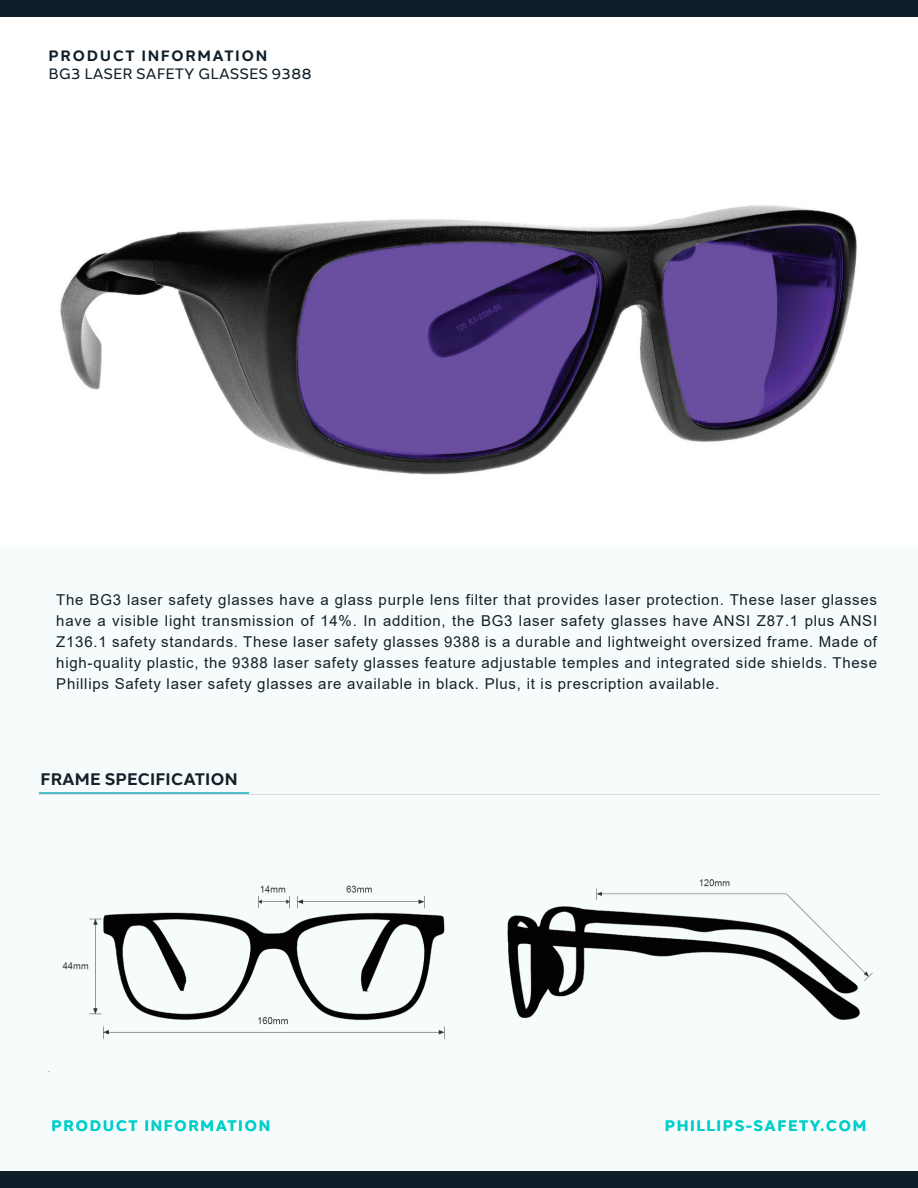
<style>
.page{position:relative;width:918px;height:1188px;background:#fff}
.page>*{position:absolute;margin:0;border:0;box-sizing:border-box;transform-origin:0 0}
.t1{font:700 16.65px "Halcom";color:#142028}
.t2{font:15px/21px "Arial";letter-spacing:.05em;color:#142028;text-align:justify}
.t3{font:700 15px "Halcom";letter-spacing:.1em;color:#00cfca}
.t4{font:15px "Halcom";color:#0f1e28}
.t5{font:700 15px "Halcom";letter-spacing:.1em;color:#0f1e28}
</style>
<div class="page">
<div style="left:0;top:545px;width:918px;height:643px;background:#f6fcfc"></div>
<hr style="left:39px;top:792px;width:209px;height:2px;background:#50c2c5">
<div style="left:0;top:1171px;width:918px;height:17px;background:#0f1e28"></div>
<div style="left:0;top:0;width:918px;height:17px;background:#0f1e28"></div>
<img style="left:62px;top:879px;width:811px;height:160px">
<img style="left:47px;top:205px;width:810px;height:284px">
<p class="t5" style="left:49px;top:44px;width:220px">PRODUCT INFORMATION</p>
<p class="t4" style="left:49px;top:62px;width:265px">BG3 LASER SAFETY GLASSES 9388</p>
<p class="t2" style="left:56px;top:589px;width:822px">The BG3 laser safety glasses have a glass purple lens filter that provides laser protection. These laser glasses have a visible light transmission of 14%. In addition, the BG3 laser safety glasses have ANSI Z87.1 plus ANSI Z136.1 safety standards. These laser safety glasses 9388 is a durable and lightweight oversized frame. Made of high-quality plastic, the 9388 laser safety glasses feature adjustable temples and integrated side shields. These Phillips Safety laser safety glasses are available in black. Plus, it is prescription available.</p>
<p class="t1" style="left:41px;top:766px;width:199px">FRAME SPECIFICATION</p>
<p class="t3" style="left:52px;top:1114px;width:220px">PRODUCT INFORMATION</p>
<p class="t3" style="left:665px;top:1114px;width:203px">PHILLIPS-SAFETY.COM</p>
</div>
